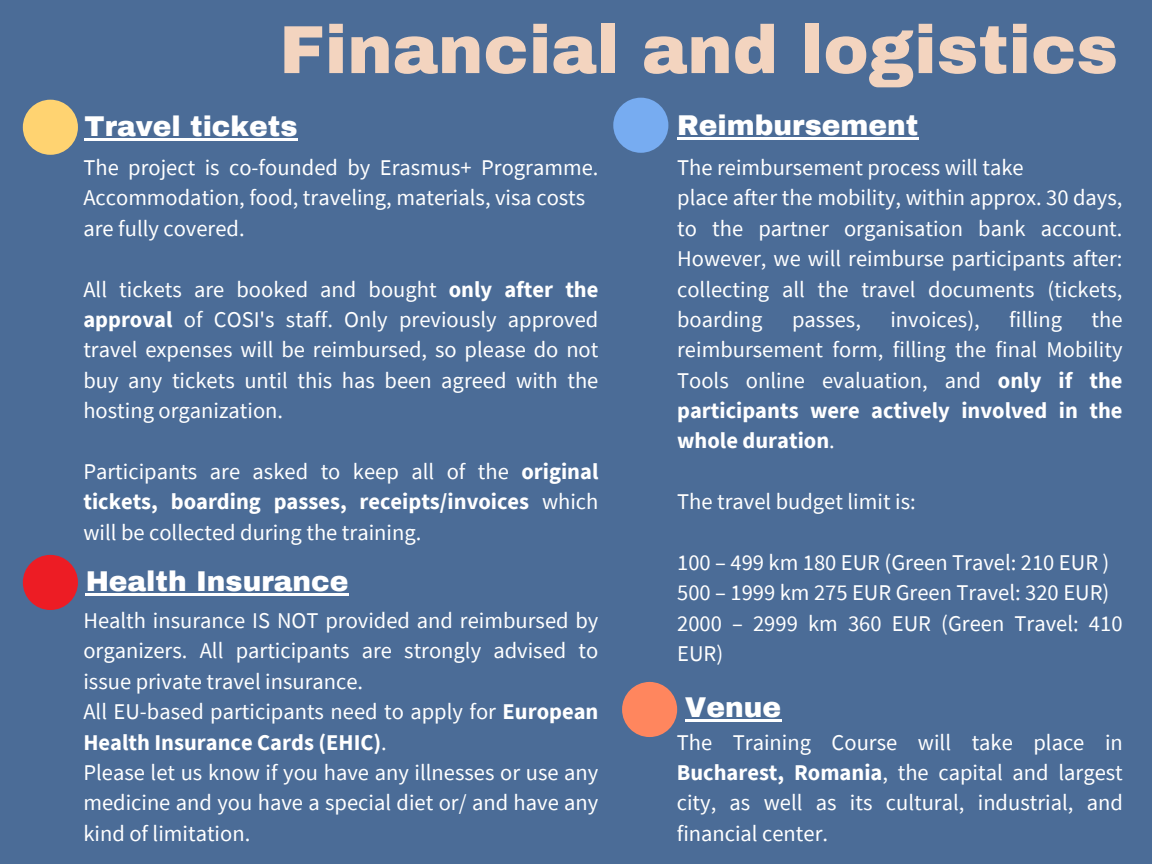
<style>
.page{position:relative;width:1152px;height:864px;background:#4b6c97}
.page>*{position:absolute;margin:0;border:0;box-sizing:border-box;transform-origin:0 0}
.t1{font:900 67.95px "Archivo";color:#f3d4bf}
.t2{font:900 28.05px "Archivo";color:#fff}
.t3{font:22.5px/30.3px "Source Sans Pro";color:#fff;text-align:justify}
.s1{font-weight:700}
</style>
<div class="page">
<div style="left:613px;top:98px;width:55px;height:55px;background:#77acf1;border-radius:50%"></div>
<div style="left:23px;top:100px;width:55px;height:55px;background:#ffd371;border-radius:50%"></div>
<hr style="left:85px;top:138px;width:118px;height:2px;background:#fff">
<hr style="left:203px;top:138px;width:95px;height:2px;background:#fff">
<div style="left:23px;top:555px;width:55px;height:55px;background:#ed1c24;border-radius:50%"></div>
<hr style="left:86px;top:593px;width:263px;height:2px;background:#fff">
<div style="left:622px;top:682px;width:55px;height:55px;background:#ff865e;border-radius:50%"></div>
<hr style="left:685px;top:719px;width:97px;height:3px;background:#fff">
<hr style="left:677px;top:137px;width:241px;height:3px;background:#fff">
<p class="t1" style="left:279px;top:13px;width:840px">Financial and logistics</p>
<p class="t2" style="left:677px;top:110px;width:243px">Reimbursement</p>
<p class="t2" style="left:85px;top:111px;width:214px">Travel tickets</p>
<p class="t3" style="left:83px;top:152px;width:517px">The project is co-founded by Erasmus+ Programme.<br>Accommodation, food, traveling, materials, visa costs</p>
<p class="t3" style="left:83px;top:213px;width:163px">are fully covered.</p>
<p class="t3" style="left:83px;top:273px;width:517px">All tickets are booked and bought <span class="s1">only after the approval</span> of COSI's staff. Only previously approved travel expenses will be reimbursed, so please do not buy any tickets until this has been agreed with the hosting organization.</p>
<p class="t3" style="left:83px;top:456px;width:517px">Participants are asked to keep all of the <span class="s1">original tickets, boarding passes, receipts/invoices</span> which will be collected during the training.</p>
<p class="t2" style="left:86px;top:566px;width:264px">Health Insurance</p>
<p class="t3" style="left:83px;top:605px;width:517px">Health insurance IS NOT provided and reimbursed by organizers. All participants are strongly advised to issue private travel insurance.</p>
<p class="t3" style="left:83px;top:696px;width:517px">All EU-based participants need to apply for <span class="s1">European<br>Health Insurance Cards (EHIC)</span>.</p>
<p class="t3" style="left:83px;top:757px;width:517px">Please let us know if you have any illnesses or use any medicine and you have a special diet or/ and have any kind of limitation.</p>
<p class="t3" style="left:677px;top:152px;width:348px">The reimbursement process will take</p>
<p class="t3" style="left:677px;top:182px;width:447px">place after the mobility, within approx. 30 days, to the partner organisation bank account.<br>However, we will reimburse participants after: collecting all the travel documents (tickets, boarding</p>
<p class="t3" style="left:792px;top:304px;width:70px">passes,</p>
<p class="t3" style="left:890px;top:304px;width:91px">invoices),</p>
<p class="t3" style="left:1009px;top:304px;width:54px">filling</p>
<p class="t3" style="left:677px;top:304px;width:447px;text-indent:414px">the reimbursement form, filling the final Mobility Tools online evaluation, and <span class="s1">only if the participants were actively involved in the whole duration</span>.</p>
<p class="t3" style="left:677px;top:486px;width:240px">The travel budget limit is:</p>
<p class="t3" style="left:677px;top:547px;width:434px">100 – 499 km 180 EUR (Green Travel: 210 EUR )</p>
<p class="t3" style="left:677px;top:577px;width:434px">500 – 1999 km 275 EUR Green Travel: 320 EUR)</p>
<p class="t3" style="left:677px;top:608px;width:447px">2000 – 2999 km 360 EUR (Green Travel: 410<br>EUR)</p>
<p class="t2" style="left:685px;top:693px;width:98px">Venue</p>
<p class="t3" style="left:677px;top:726px;width:448px">The Training Course will take place in <span class="s1">Bucharest, Romania</span>, the capital and largest city, as well as its cultural, industrial, and financial center.</p>
</div>
